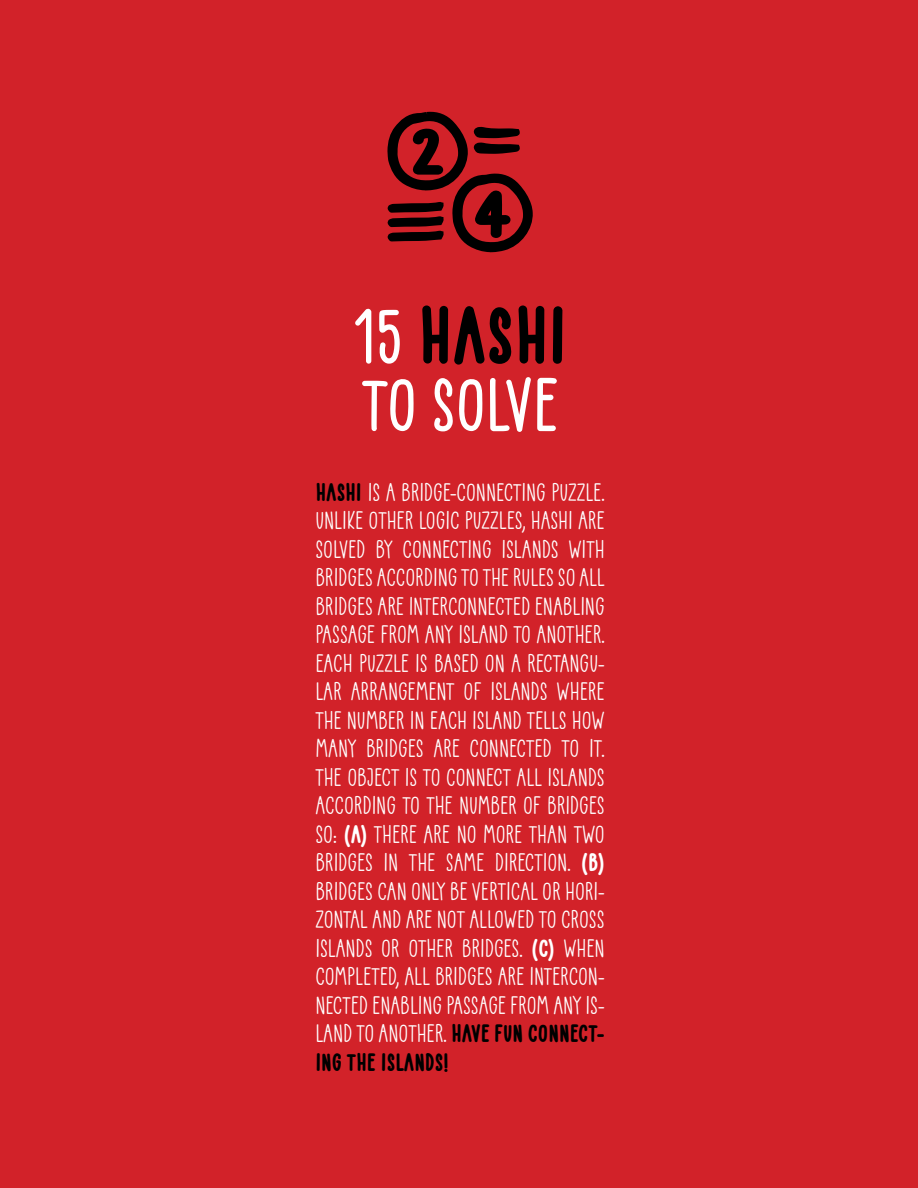
<style>
.page{position:relative;width:918px;height:1188px;background:#d22229}
.page>*{position:absolute;margin:0;border:0;box-sizing:border-box;transform-origin:0 0}
.t1{font:700 55.5px "Doodle 2020";color:#000}
.t2{font:600 55.5px "Doodle 2020";letter-spacing:-.01em;color:#fff}
.t3{font:21px/28.5px "Doodle 2021";letter-spacing:-.005em;color:#fff;text-align:justify}
.t4{font:700 21px "Doodle 2021";color:#000}
.s1{font-weight:600;color:#fff}
.s2{font-weight:700;color:#000}
.s3{font-weight:700}
</style>
<div class="page">
<svg style="left:387px;top:111px;width:146px;height:141px"></svg>
<p class="t1" style="left:353px;top:298px;width:206px"><span class="s1">15</span> hashi</p>
<p class="t2" style="left:362px;top:371px;width:198px">TO SOLVE</p>
<p class="t3" style="left:315px;top:478px;width:291px"><span class="s2">HASHI</span> IS A BRIDGE-CONNECTING PUZZLE.<br>UNLIKE OTHER LOGIC PUZZLES, HASHI ARE SOLVED BY CONNECTING ISLANDS WITH BRIDGES ACCORDING TO THE RULES SO ALL BRIDGES ARE INTERCONNECTED ENABLING PASSAGE FROM ANY ISLAND TO ANOTHER.<br>EACH PUZZLE IS BASED ON A RECTANGU-LAR ARRANGEMENT OF ISLANDS WHERE THE NUMBER IN EACH ISLAND TELLS HOW MANY BRIDGES ARE CONNECTED TO IT.<br>THE OBJECT IS TO CONNECT ALL ISLANDS ACCORDING TO THE NUMBER OF BRIDGES SO: <span class="s3">(A)</span> THERE ARE NO MORE THAN TWO BRIDGES IN THE SAME DIRECTION. <span class="s3">(B)<br></span>BRIDGES CAN ONLY BE VERTICAL OR HORI-ZONTAL AND ARE NOT ALLOWED TO CROSS ISLANDS OR OTHER BRIDGES. <span class="s3">(C)</span> WHEN COMPLETED, ALL BRIDGES ARE INTERCON-NECTED ENABLING PASSAGE FROM ANY IS-LAND TO ANOTHER. <span class="s2">HAVE FUN CONNECT</span></p>
<p class="t4" style="left:597px;top:1022px;width:9px">-</p>
<p class="t4" style="left:315px;top:1050px;width:135px">ING THE ISLANDS!</p>
</div>
